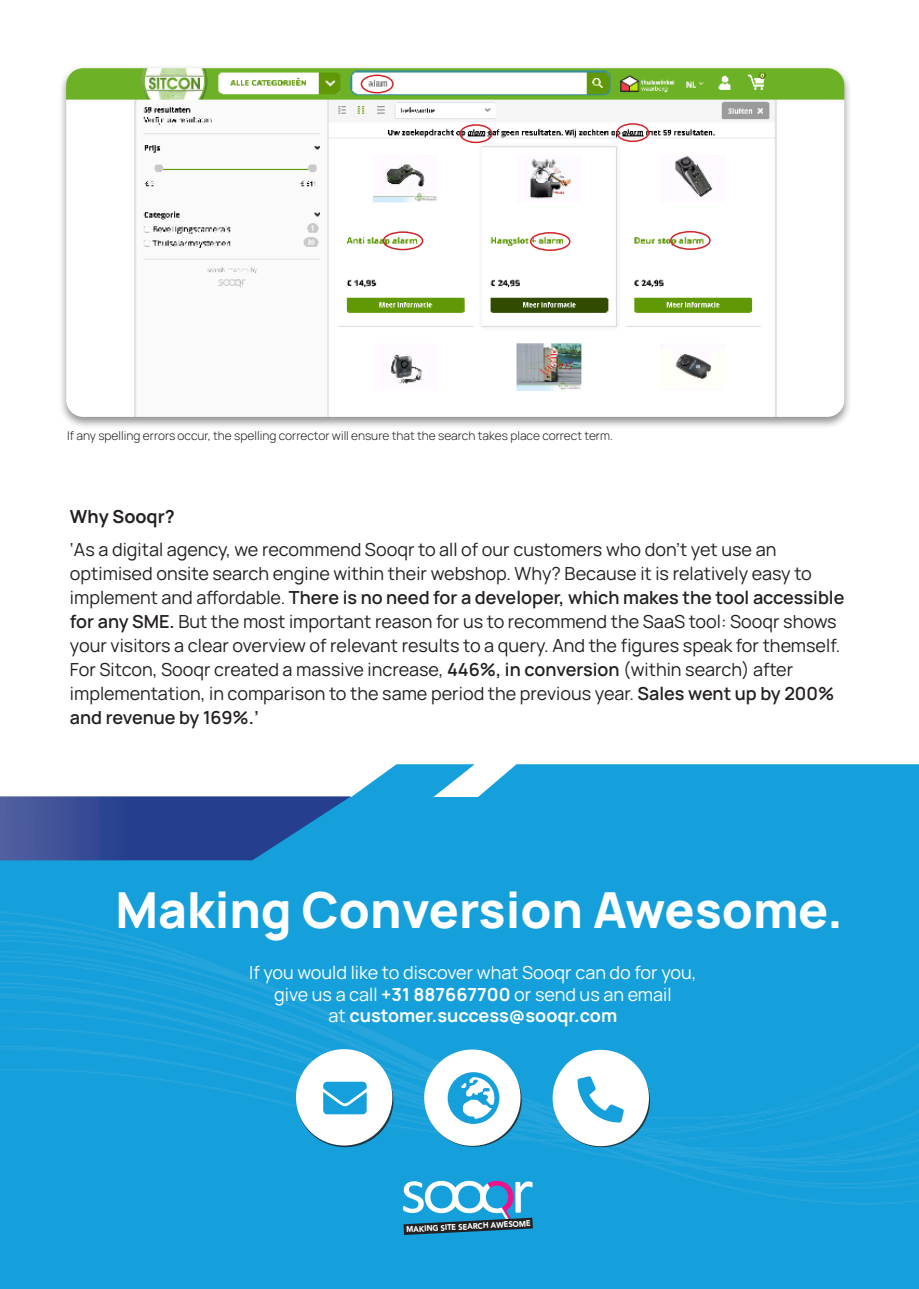
<style>
.page{position:relative;width:919px;height:1289px;background:#fff}
.page>*{position:absolute;margin:0;border:0;box-sizing:border-box;transform-origin:0 0}
.t1{font:800 49.65px "Manrope";color:#fff}
.t2{font:18px/24px "Manrope";color:#231f20}
.t3{font:18px "Manrope";color:#fff}
.t4{font:700 18px "Manrope";color:#fff}
.t5{font:700 18px "Manrope";color:#231f20}
.t6{font:300 12px "Manrope";color:#231f20}
.t7{font:900 8.25px "Avenir";color:#fff;scale:.91 1}
.s1{font-weight:600}
.s2{font-weight:700}
.s3{font-weight:400}
</style>
<div class="page">
<div style="left:0;top:797px;width:918px;height:491px;background:#16a0db"></div>
<img style="left:0;top:912px;width:918px;height:292px">
<svg style="left:403px;top:1180px;width:130px;height:54px"></svg>
<svg style="left:297px;top:1054px;width:96px;height:93px"></svg>
<div style="left:296px;top:1049px;width:96px;height:96px;background:#fff;border-radius:50%"></div>
<div style="left:424px;top:1049px;width:96px;height:96px;background:#fff;border-radius:50%"></div>
<div style="left:552px;top:1049px;width:97px;height:97px;background:#fff;border-radius:50%"></div>
<svg style="left:447px;top:1072px;width:52px;height:51px"></svg>
<svg style="left:323px;top:1081px;width:43px;height:33px"></svg>
<svg style="left:577px;top:1076px;width:47px;height:46px"></svg>
<svg style="left:0;top:764px;width:918px;height:96px"></svg>
<div style="left:58px;top:64px;width:794px;height:365px;background:#231f20;opacity:.5"></div>
<img style="left:66px;top:68px;width:778px;height:349px">
<div style="left:360px;top:75px;width:33px;height:18px;border:2px solid #d1232a;border-radius:50%"></div>
<div style="left:459px;top:124px;width:33px;height:19px;border:2px solid #d1232a;border-radius:50%"></div>
<div style="left:616px;top:123px;width:33px;height:19px;border:2px solid #d1232a;border-radius:50%"></div>
<div style="left:382px;top:231px;width:41px;height:19px;border:2px solid #d1232a;border-radius:50%"></div>
<div style="left:530px;top:232px;width:40px;height:19px;border:2px solid #d1232a;border-radius:50%"></div>
<div style="left:670px;top:231px;width:40px;height:19px;border:2px solid #d1232a;border-radius:50%"></div>
<p class="t6" style="left:67px;top:429px;width:547px">If any spelling errors occur, the spelling corrector will ensure that the search takes place correct term.</p>
<p class="t5" style="left:70px;top:505px;width:106px">Why Sooqr?</p>
<p class="t2" style="left:70px;top:537px;width:775px">‘As a digital agency, we recommend Sooqr to all of our customers who don’t yet use an optimised onsite search engine within their webshop. Why? Because it is relatively easy to implement and affordable. <span class="s1">There is no need for a developer, which makes the tool accessible for any SME.</span> But the most important reason for us to recommend the SaaS tool: Sooqr shows your visitors a clear overview of relevant results to a query. And the figures speak for themself.<br>For Sitcon, Sooqr created a massive increase, <span class="s1">446%, in conversion</span> (within search) after implementation, in comparison to the same period the previous year. <span class="s1">Sales went up by 200% and revenue by 169%.’</span></p>
<p class="t1" style="left:115px;top:877px;width:729px">Making Conversion Awesome.</p>
<p class="t3" style="left:249px;top:961px;width:449px">If you would like to discover what Sooqr can do for you,</p>
<p class="t3" style="left:274px;top:983px;width:399px">give us a call <span class="s2">+31 887667700</span> or send us an email</p>
<p class="t4" style="left:328px;top:1004px;width:290px"><span class="s3">at</span> customer.success@sooqr.com</p>
<p class="t7" style="left:406px;top:1222px;width:138px;rotate:-3deg">MAKING SITE SEARCH AWESOME</p>
</div>
